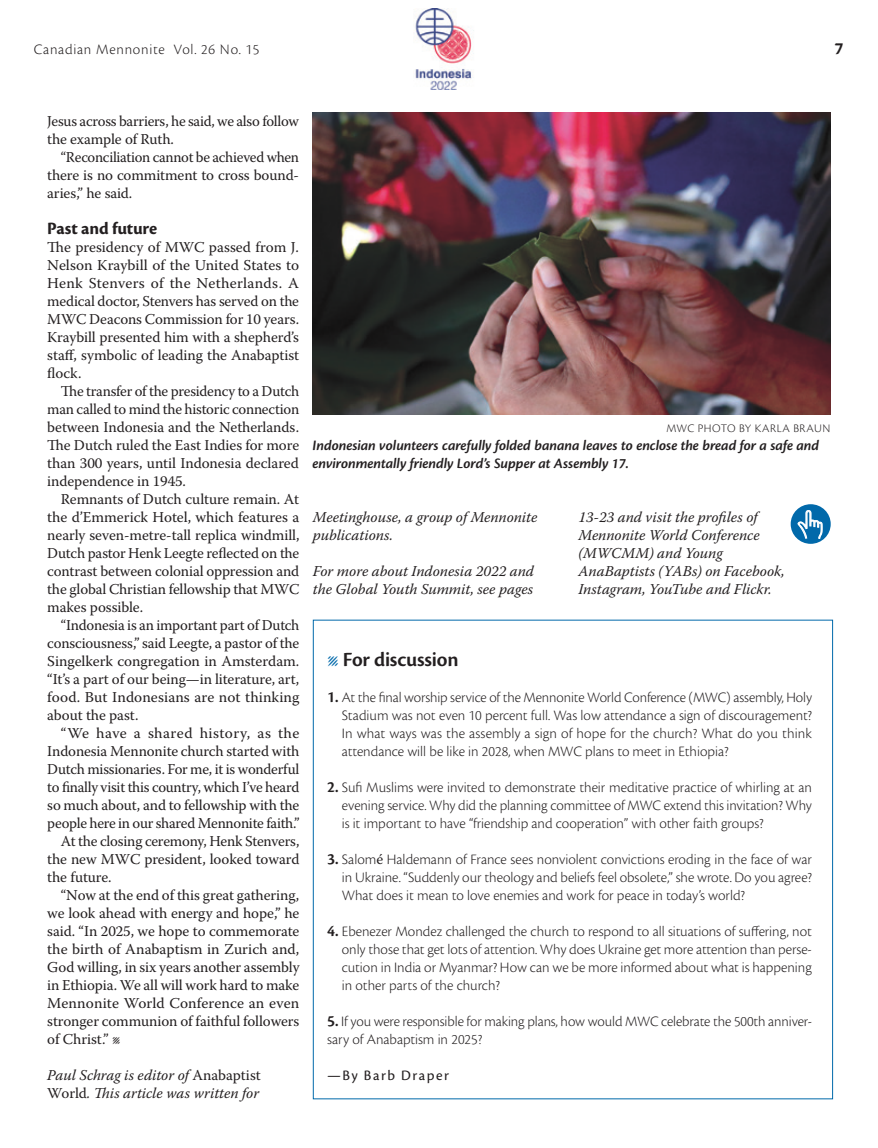
<style>
.page{position:relative;width:878px;height:1148px;background:#fff}
.page>*{position:absolute;margin:0;border:0;box-sizing:border-box;transform-origin:0 0}
.t1{font:600 21px "Cronos Pro";color:#231f20}
.t2{font:700 18px "Cronos Pro";letter-spacing:-.01em;color:#231f20}
.t3{font:15px/18px "Warnock Pro";letter-spacing:-.005em;color:#231f20;text-align:justify}
.t4{font:300 15px/18px "Cronos Pro";color:#231f20;text-align:justify}
.t5{font:italic 15px/18px "Warnock Pro";color:#231f20}
.t6{font:italic 600 15px/18px "Cronos Pro";letter-spacing:-.005em;color:#231f20}
.t7{font:300 15px "Cronos Pro";letter-spacing:.05em;color:#231f20}
.t8{font:15px "Warnock Pro";letter-spacing:.03em;color:#231f20}
.t9{font:15px "Cronos Pro";color:#231f20}
.t10{font:300 12px "Cronos Pro";letter-spacing:.035em;color:#231f20}
.s1{font-style:normal}
.s2{font-family:"Warnock Pro";font-weight:400;color:#0169aa}
.s3{font-weight:600;font-size:16.5px}
.s4{font-family:"Warnock Pro";font-weight:400}
</style>
<div class="page">
<svg style="left:312px;top:619px;width:521px;height:480px"></svg>
<div style="left:790px;top:504px;width:40px;height:40px;background:#0169aa;border-radius:50%"></div>
<img style="left:415px;top:9px;width:59px;height:81px">
<img style="left:312px;top:112px;width:518px;height:302px">
<p class="t7" style="left:34px;top:41px;width:227px">Canadian Mennonite Vol. 26 No. 15</p>
<p class="t2" style="left:834px;top:38px;width:10px">7</p>
<p class="t3" style="left:47px;top:112px;width:253px">Jesus across barriers, he said, we also follow the example of Ruth.</p>
<p class="t3" style="left:47px;top:148px;width:253px;text-indent:14px">“Reconciliation cannot be achieved when there is no commitment to cross bound&shy;aries,” he said.</p>
<p class="t2" style="left:47px;top:218px;width:111px">Past and future</p>
<p class="t3" style="left:47px;top:238px;width:253px">The presidency of MWC passed from J.<br>Nelson Kraybill of the United States to Henk Stenvers of the Netherlands. A medical doctor, Stenvers has served on the MWC Deacons Commission for 10 years.<br>Kraybill presented him with a shepherd’s staff, symbolic of leading the Anabaptist flock.</p>
<p class="t3" style="left:47px;top:382px;width:253px;text-indent:14px">The transfer of the presidency to a Dutch man called to mind the historic connection between Indonesia and the Netherlands.<br>The Dutch ruled the East Indies for more than 300 years, until Indonesia declared independence in 1945.</p>
<p class="t3" style="left:47px;top:490px;width:254px;text-indent:14px">Remnants of Dutch culture remain. At the d’Emmerick Hotel, which features a nearly seven-metre-tall replica windmill, Dutch pastor Henk Leegte reflected on the contrast between colonial oppression and the global Christian fellowship that MWC makes possible.</p>
<p class="t3" style="left:47px;top:616px;width:254px;text-indent:14px">“Indonesia is an important part of Dutch consciousness,” said Leegte, a pastor of the Singelkerk congregation in Amsterdam. “It’s a part of our being—in literature, art, food. But Indonesians are not thinking about the past.</p>
<p class="t8" style="left:61px;top:724px;width:240px">“We have a shared history, as the</p>
<p class="t3" style="left:47px;top:742px;width:253px">Indonesia Mennonite church started with</p>
<p class="t3" style="left:47px;top:760px;width:253px">Dutch missionaries. For me, it is wonderful</p>
<p class="t3" style="left:47px;top:778px;width:253px">to finally visit this country, which I’ve heard</p>
<p class="t3" style="left:47px;top:796px;width:253px">so much about, and to fellowship with the</p>
<p class="t3" style="left:47px;top:814px;width:254px">people here in our shared Mennonite faith.”</p>
<p class="t3" style="left:61px;top:832px;width:240px">At the closing ceremony, Henk Stenvers,</p>
<p class="t3" style="left:47px;top:850px;width:254px">the new MWC president, looked toward</p>
<p class="t3" style="left:47px;top:868px;width:66px">the future.</p>
<p class="t3" style="left:61px;top:886px;width:240px">“Now at the end of this great gathering,</p>
<p class="t3" style="left:47px;top:904px;width:254px">we look ahead with energy and hope,” he</p>
<p class="t3" style="left:47px;top:922px;width:253px">said. “In 2025, we hope to commemorate</p>
<p class="t3" style="left:47px;top:940px;width:253px">the birth of Anabaptism in Zurich and,</p>
<p class="t3" style="left:47px;top:958px;width:254px">God willing, in six years another assembly</p>
<p class="t3" style="left:47px;top:976px;width:253px">in Ethiopia. We all will work hard to make</p>
<p class="t3" style="left:47px;top:994px;width:254px">Mennonite World Conference an even</p>
<p class="t3" style="left:47px;top:1012px;width:254px">stronger communion of faithful followers</p>
<p class="t3" style="left:47px;top:1030px;width:70px">of Christ.” l</p>
<p class="t5" style="left:47px;top:1066px;width:215px">Paul Schrag is editor of <span class="s1">Anabaptist<br>World</span>. This article was written for</p>
<p class="t10" style="left:666px;top:421px;width:165px">MWC PHOTO BY KARLA BRAUN</p>
<p class="t6" style="left:312px;top:437px;width:508px">Indonesian volunteers carefully folded banana leaves to enclose the bread for a safe and environmentally friendly Lord’s Supper at Assembly 17.</p>
<p class="t5" style="left:313px;top:508px;width:226px">Meetinghouse, a group of Mennonite publications.</p>
<p class="t5" style="left:313px;top:562px;width:223px">For more about Indonesia 2022 and the Global Youth Summit, see pages</p>
<p class="t5" style="left:578px;top:508px;width:208px">13-23 and visit the profiles of<br>Mennonite World Conference (MWCMM) and Young<br>AnaBaptists (YABs) on Facebook,<br>Instagram, YouTube and Flickr.</p>
<h1 class="t1" style="left:327px;top:647px;width:133px"><span class="s2">Λ</span> For discussion</h1>
<p class="t4" style="left:342px;top:688px;width:471px;text-indent:-15px"><span class="s3">1.</span> At the final worship service of the Mennonite World Conference (MWC) assembly, Holy Stadium was not even 10 percent full. Was low attendance a sign of discouragement?<br>In what ways was the assembly a sign of hope for the church? What do you think attendance will be like in 2028, when MWC plans to meet in Ethiopia?</p>
<p class="t4" style="left:342px;top:778px;width:471px;text-indent:-15px"><span class="s3">2.</span> Sufi Muslims were invited to demonstrate their meditative practice of whirling at an evening service. Why did the planning committee of MWC extend this invitation? Why is it important to have “friendship and cooperation” with other faith groups?</p>
<p class="t4" style="left:342px;top:850px;width:471px;text-indent:-15px"><span class="s3">3.</span> Salom<span class="s4">é</span> Haldemann of France sees nonviolent convictions eroding in the face of war in Ukraine. “Suddenly our theology and beliefs feel obsolete,” she wrote. Do you agree?<br>What does it mean to love enemies and work for peace in today’s world?</p>
<p class="t4" style="left:342px;top:922px;width:471px;text-indent:-15px"><span class="s3">4.</span> Ebenezer Mondez challenged the church to respond to all situations of suffering, not only those that get lots of attention. Why does Ukraine get more attention than perse&shy;cution in India or Myanmar? How can we be more informed about what is happening in other parts of the church?</p>
<p class="t4" style="left:327px;top:1012px;width:486px"><span class="s3">5.</span> If you were responsible for making plans, how would MWC celebrate the 500th anniver&shy;sary of Anabaptism in 2025?</p>
<p class="t9" style="left:327px;top:1067px;width:123px">—By Barb Draper</p>
</div>
